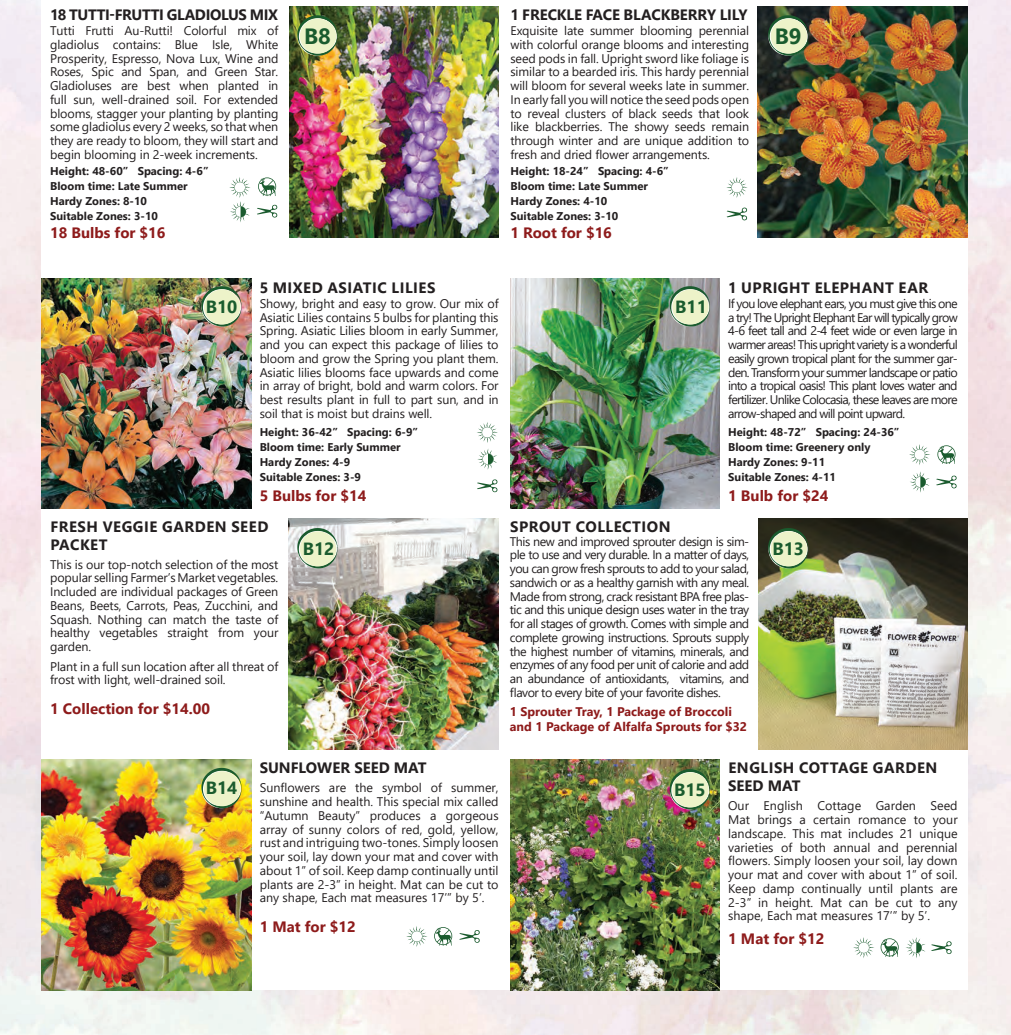
<style>
.page{position:relative;width:1011px;height:1035px;background:#fff}
.page>*{position:absolute;margin:0;border:0;box-sizing:border-box;transform-origin:0 0}
.t1{font:700 22px "Segoe UI";color:#1a5b2e}
.t2{font:700 17.62px "Segoe UI";color:#1a5b2e}
.t3{font:700 15px/18px "Segoe UI";letter-spacing:.035em;color:#231f20}
.t4{font:700 15px "Segoe UI";color:#8e1b1b}
.t5{font:700 15px "Segoe UI";letter-spacing:-.025em;color:#231f20}
.t6{font:700 15px "Segoe UI";letter-spacing:-.005em;color:#231f20}
.t7{font:700 15px "Segoe UI";color:#231f20}
.t8{font:12.5px/13.8px "Segoe UI";letter-spacing:-.01em;color:#231f20;text-align:justify}
.t9{font:700 12.5px/15px "Segoe UI";color:#8e1b1b}
.t10{font:700 11.25px "Segoe UI";color:#231f20}
</style>
<div class="page">
<img style="left:0;top:0;width:1010px;height:1035px">
<div style="left:42px;top:0;width:925px;height:990px;background:#fff"></div>
<img style="left:510px;top:759px;width:209px;height:231px">
<img style="left:757px;top:7px;width:210px;height:230px">
<img style="left:42px;top:278px;width:210px;height:231px">
<img style="left:510px;top:278px;width:209px;height:231px">
<img style="left:288px;top:518px;width:210px;height:231px">
<img style="left:758px;top:518px;width:209px;height:231px">
<img style="left:42px;top:759px;width:210px;height:231px">
<img style="left:289px;top:7px;width:209px;height:230px">
<svg style="left:910px;top:471px;width:19px;height:22px"></svg>
<svg style="left:406px;top:926px;width:21px;height:21px"></svg>
<svg style="left:477px;top:422px;width:21px;height:48px"></svg>
<svg style="left:229px;top:177px;width:21px;height:45px"></svg>
<svg style="left:909px;top:444px;width:21px;height:21px"></svg>
<svg style="left:853px;top:937px;width:21px;height:21px"></svg>
<svg style="left:726px;top:177px;width:21px;height:21px"></svg>
<svg style="left:726px;top:207px;width:21px;height:14px"></svg>
<svg style="left:459px;top:930px;width:21px;height:13px"></svg>
<svg style="left:477px;top:479px;width:21px;height:14px"></svg>
<svg style="left:257px;top:204px;width:21px;height:14px"></svg>
<svg style="left:936px;top:475px;width:21px;height:14px"></svg>
<svg style="left:906px;top:937px;width:46px;height:21px"></svg>
<svg style="left:434px;top:927px;width:18px;height:19px"></svg>
<svg style="left:258px;top:177px;width:18px;height:19px"></svg>
<svg style="left:937px;top:445px;width:18px;height:19px"></svg>
<svg style="left:880px;top:938px;width:18px;height:19px"></svg>
<svg style="left:201px;top:286px;width:40px;height:40px"></svg>
<div style="left:204px;top:289px;width:36px;height:35px;background:#edf3c9;border-radius:50%"></div>
<svg style="left:669px;top:286px;width:40px;height:40px"></svg>
<div style="left:672px;top:289px;width:36px;height:35px;background:#edf3c9;border-radius:50%"></div>
<svg style="left:297px;top:528px;width:40px;height:40px"></svg>
<div style="left:300px;top:531px;width:36px;height:35px;background:#edf3c9;border-radius:50%"></div>
<svg style="left:767px;top:528px;width:41px;height:40px"></svg>
<div style="left:770px;top:531px;width:36px;height:35px;background:#edf3c9;border-radius:50%"></div>
<svg style="left:201px;top:768px;width:40px;height:40px"></svg>
<div style="left:204px;top:771px;width:36px;height:35px;background:#edf3c9;border-radius:50%"></div>
<svg style="left:669px;top:769px;width:40px;height:40px"></svg>
<div style="left:672px;top:772px;width:36px;height:35px;background:#edf3c9;border-radius:50%"></div>
<svg style="left:297px;top:15px;width:40px;height:41px"></svg>
<div style="left:300px;top:19px;width:36px;height:35px;background:#edf3c9;border-radius:50%"></div>
<svg style="left:767px;top:15px;width:41px;height:41px"></svg>
<div style="left:770px;top:19px;width:36px;height:35px;background:#edf3c9;border-radius:50%"></div>
<p class="t5" style="left:50px;top:1px;width:229px">18 TUTTI-FRUTTI GLADIOLUS MIX</p>
<p class="t8" style="left:50px;top:23px;width:230px">Tutti Frutti Au-Rutti! Colorful mix of gladiolus contains: Blue Isle, White Prosperity, Espresso, Nova Lux, Wine and Roses, Spic and Span, and Green Star.<br>Gladioluses are best when planted in full sun, well-drained soil. For extended blooms, stagger your planting by planting some gladiolus every 2 weeks, so that when they are ready to bloom, they will start and begin blooming in 2-week increments.</p>
<p class="t10" style="left:50px;top:160px;width:160px">Height: 48-60” Spacing: 4-6”</p>
<p class="t10" style="left:50px;top:175px;width:139px">Bloom time: Late Summer</p>
<p class="t10" style="left:50px;top:190px;width:98px">Hardy Zones: 8-10</p>
<p class="t10" style="left:50px;top:205px;width:109px">Suitable Zones: 3-10</p>
<p class="t4" style="left:50px;top:219px;width:117px">18 Bulbs for $16</p>
<p class="t6" style="left:510px;top:1px;width:238px">1 FRECKLE FACE BLACKBERRY LILY</p>
<p class="t8" style="left:510px;top:23px;width:240px">Exquisite late summer blooming perennial with colorful orange blooms and interesting seed pods in fall. Upright sword like foliage is similar to a bearded iris. This hardy perennial will bloom for several weeks late in summer.<br>In early fall you will notice the seed pods open to reveal clusters of black seeds that look like blackberries. The showy seeds remain through winter and are unique addition to fresh and dried flower arrangements.</p>
<p class="t10" style="left:510px;top:160px;width:160px">Height: 18-24” Spacing: 4-6”</p>
<p class="t10" style="left:510px;top:175px;width:139px">Bloom time: Late Summer</p>
<p class="t10" style="left:510px;top:190px;width:98px">Hardy Zones: 4-10</p>
<p class="t10" style="left:510px;top:205px;width:109px">Suitable Zones: 3-10</p>
<p class="t4" style="left:510px;top:219px;width:103px">1 Root for $16</p>
<p class="t1" style="left:304px;top:15px;width:28px">B8</p>
<p class="t1" style="left:774px;top:15px;width:28px">B9</p>
<p class="t3" style="left:259px;top:277px;width:177px">5 MIXED ASIATIC LILIES</p>
<p class="t8" style="left:259px;top:295px;width:240px">Showy, bright and easy to grow. Our mix of Asiatic Lilies contains 5 bulbs for planting this Spring. Asiatic Lilies bloom in early Summer, and you can expect this package of lilies to bloom and grow the Spring you plant them.<br>Asiatic lilies blooms face upwards and come in array of bright, bold and warm colors. For best results plant in full to part sun, and in soil that is moist but drains well.</p>
<p class="t10" style="left:259px;top:421px;width:160px">Height: 36-42” Spacing: 6-9”</p>
<p class="t10" style="left:259px;top:436px;width:142px">Bloom time: Early Summer</p>
<p class="t10" style="left:259px;top:451px;width:92px">Hardy Zones: 4-9</p>
<p class="t10" style="left:259px;top:466px;width:103px">Suitable Zones: 3-9</p>
<p class="t4" style="left:259px;top:481px;width:108px">5 Bulbs for $14</p>
<p class="t2" style="left:206px;top:290px;width:33px">B10</p>
<p class="t2" style="left:675px;top:290px;width:33px">B11</p>
<p class="t3" style="left:728px;top:277px;width:201px">1 UPRIGHT ELEPHANT EAR</p>
<p class="t8" style="left:728px;top:295px;width:231px">If you love elephant ears, you must give this one a try! The Upright Elephant Ear will typically grow 4-6 feet tall and 2-4 feet wide or even large in warmer areas! This upright variety is a wonderful easily grown tropical plant for the summer gar&shy;den. Transform your summer landscape or patio into a tropical oasis! This plant loves water and fertilizer. Unlike Colocasia, these leaves are more arrow-shaped and will point upward.</p>
<p class="t10" style="left:728px;top:421px;width:173px">Height: 48-72” Spacing: 24-36”</p>
<p class="t10" style="left:728px;top:436px;width:144px">Bloom time: Greenery only</p>
<p class="t10" style="left:728px;top:451px;width:98px">Hardy Zones: 9-11</p>
<p class="t10" style="left:728px;top:466px;width:109px">Suitable Zones: 4-11</p>
<p class="t4" style="left:728px;top:481px;width:102px">1 Bulb for $24</p>
<p class="t3" style="left:50px;top:516px;width:219px">FRESH VEGGIE GARDEN SEED<br>PACKET</p>
<p class="t8" style="left:50px;top:556px;width:229px">This is our top-notch selection of the most popular selling Farmer’s Market vegetables.<br>Included are individual packages of Green Beans, Beets, Carrots, Peas, Zucchini, and Squash. Nothing can match the taste of healthy vegetables straight from your garden.</p>
<p class="t8" style="left:50px;top:658px;width:229px">Plant in a full sun location after all threat of frost with light, well-drained soil.</p>
<p class="t4" style="left:50px;top:694px;width:161px">1 Collection for $14.00</p>
<p class="t3" style="left:510px;top:516px;width:162px">SPROUT COLLECTION</p>
<p class="t8" style="left:509px;top:533px;width:241px">This new and improved sprouter design is sim&shy;ple to use and very durable. In a matter of days, you can grow fresh sprouts to add to your salad, sandwich or as a healthy garnish with any meal.<br>Made from strong, crack resistant BPA free plas&shy;tic and this unique design uses water in the tray for all stages of growth. Comes with simple and complete growing instructions. Sprouts supply the highest number of vitamins, minerals, and enzymes of any food per unit of calorie and add an abundance of antioxidants, vitamins, and flavor to every bite of your favorite dishes.</p>
<p class="t9" style="left:509px;top:703px;width:239px">1 Sprouter Tray, 1 Package of Broccoli and 1 Package of Alfalfa Sprouts for $32</p>
<p class="t2" style="left:303px;top:532px;width:33px">B12</p>
<p class="t2" style="left:772px;top:532px;width:33px">B13</p>
<p class="t7" style="left:259px;top:753px;width:168px">SUNFLOWER SEED MAT</p>
<p class="t8" style="left:259px;top:780px;width:240px">Sunflowers are the symbol of summer, sunshine and health. This special mix called “Autumn Beauty” produces a gorgeous array of sunny colors of red, gold, yellow, rust and intriguing two-tones. Simply loosen your soil, lay down your mat and cover with about 1” of soil. Keep damp continually until plants are 2-3” in height. Mat can be cut to any shape, Each mat measures 17’” by 5’.</p>
<p class="t4" style="left:259px;top:912px;width:98px">1 Mat for $12</p>
<p class="t2" style="left:206px;top:771px;width:33px">B14</p>
<p class="t2" style="left:673px;top:773px;width:33px">B15</p>
<p class="t3" style="left:728px;top:757px;width:211px">ENGLISH COTTAGE GARDEN<br>SEED MAT</p>
<p class="t8" style="left:728px;top:798px;width:231px">Our English Cottage Garden Seed Mat brings a certain romance to your landscape. This mat includes 21 unique varieties of both annual and perennial flowers. Simply loosen your soil, lay down your mat and cover with about 1” of soil.<br>Keep damp continually until plants are 2-3” in height. Mat can be cut to any shape, Each mat measures 17’” by 5’.</p>
<p class="t4" style="left:728px;top:924px;width:98px">1 Mat for $12</p>
</div>
